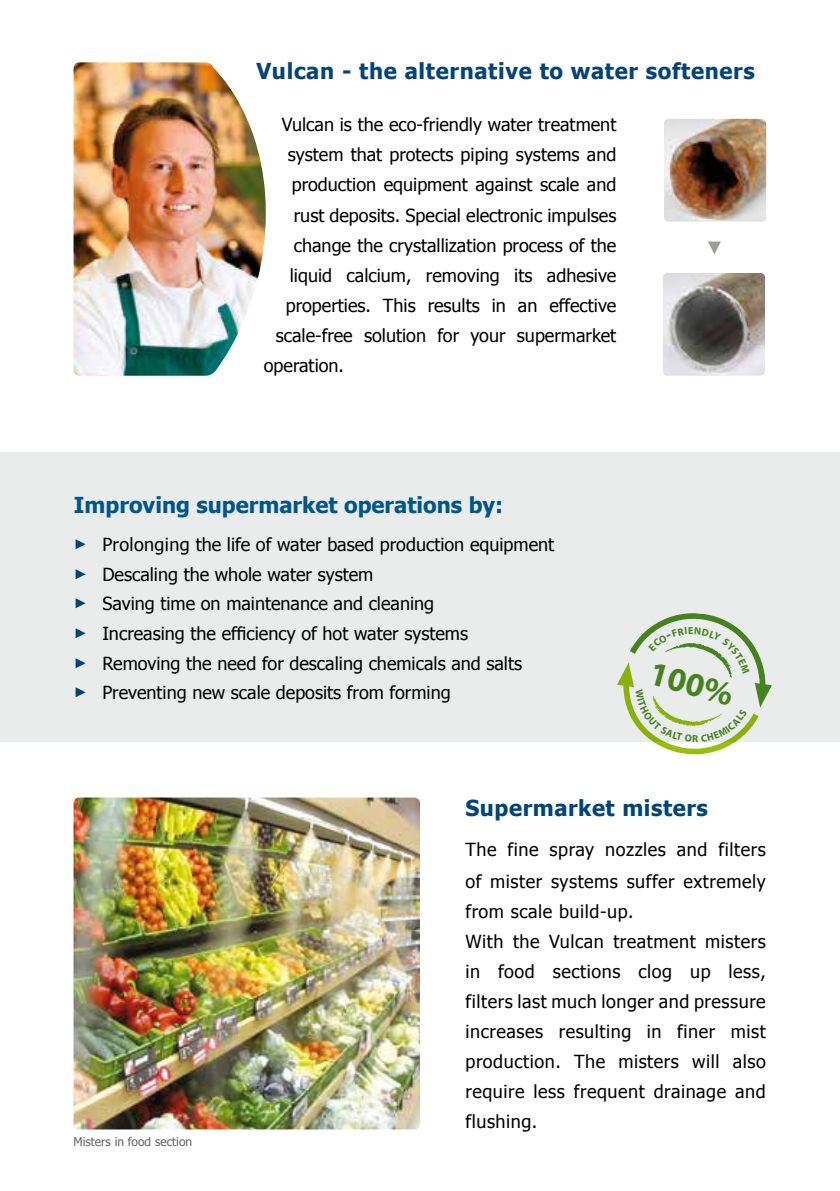
<style>
.page{position:relative;width:840px;height:1191px;background:#fff}
.page>*{position:absolute;margin:0;border:0;box-sizing:border-box;transform-origin:0 0}
.t1{font:700 33.8px "Myriad Pro";color:#4c8f22}
.t2{font:700 22px "Tahoma";letter-spacing:.03em;color:#00447a}
.t3{font:700 22px "Tahoma";color:#00568a}
.t4{font:18px/29.6px "Tahoma";color:#000}
.t5{font:18px/30px "Tahoma";letter-spacing:.03em;color:#000}
.t6{font:700 18px "Arial";color:#9d9c95}
.t7{font:12px "Tahoma";color:#646567}
.s1{font-family:"Arial";font-weight:700;font-size:14px;color:#00447a}
.s2{font-family:"Arial";font-size:14px;color:#00447a}
</style>
<div class="page">
<div style="left:0;top:452px;width:839px;height:289px;background:#eaebeb"></div>
<img style="left:663px;top:273px;width:101px;height:103px">
<img style="left:664px;top:119px;width:101px;height:102px">
<img style="left:73px;top:62px;width:193px;height:314px">
<img style="left:73px;top:797px;width:347px;height:332px">
<svg style="left:616px;top:613px;width:155px;height:142px"></svg>
<p class="t2" style="left:256px;top:56px;width:499px">Vulcan - the alternative to water softeners</p>
<p class="t4" style="left:281px;top:109px;width:336px">Vulcan is the eco-friendly water treatment</p>
<p class="t4" style="left:287px;top:139px;width:330px">system that protects piping systems and</p>
<p class="t4" style="left:291px;top:169px;width:326px">production equipment against scale and</p>
<p class="t4" style="left:293px;top:199px;width:324px">rust deposits. Special electronic impulses</p>
<p class="t4" style="left:293px;top:229px;width:324px">change the crystallization process of the</p>
<p class="t4" style="left:289px;top:259px;width:328px">liquid calcium, removing its adhesive</p>
<p class="t4" style="left:285px;top:289px;width:332px">properties. This results in an effective</p>
<p class="t4" style="left:275px;top:319px;width:342px">scale-free solution for your supermarket</p>
<p class="t4" style="left:263px;top:349px;width:82px">operation.</p>
<p class="t6" style="left:726px;top:238px;width:20px;rotate:90deg">►</p>
<p class="t3" style="left:74px;top:489px;width:430px">Improving supermarket operations by:</p>
<p class="t4" style="left:74px;top:529px;width:481px"><span class="s1">►</span> Prolonging the life of water based production equipment <span class="s1">►</span> Descaling the whole water system<br><span class="s1">►</span> Saving time on maintenance and cleaning<br><span class="s1">►</span> Increasing the efficiency of hot water systems<br><span class="s1">►</span> Removing the need for descaling chemicals and salts<br><span class="s2">►</span> Preventing new scale deposits from forming</p>
<h1 class="t1" style="left:656px;top:650px;width:87px;rotate:16deg">100%</h1>
<p class="t7" style="left:73px;top:1134px;width:120px">Misters in food section</p>
<p class="t2" style="left:465px;top:792px;width:244px">Supermarket misters</p>
<p class="t5" style="left:465px;top:832px;width:301px;line-height:32px">The fine spray nozzles and filters of mister systems suffer extremely</p>
<p class="t5" style="left:465px;top:895px;width:302px">from scale build-up.<br>With the Vulcan treatment misters in food sections clog up less, filters last much longer and pressure increases resulting in finer mist production. The misters will also require less frequent drainage and flushing.</p>
</div>
